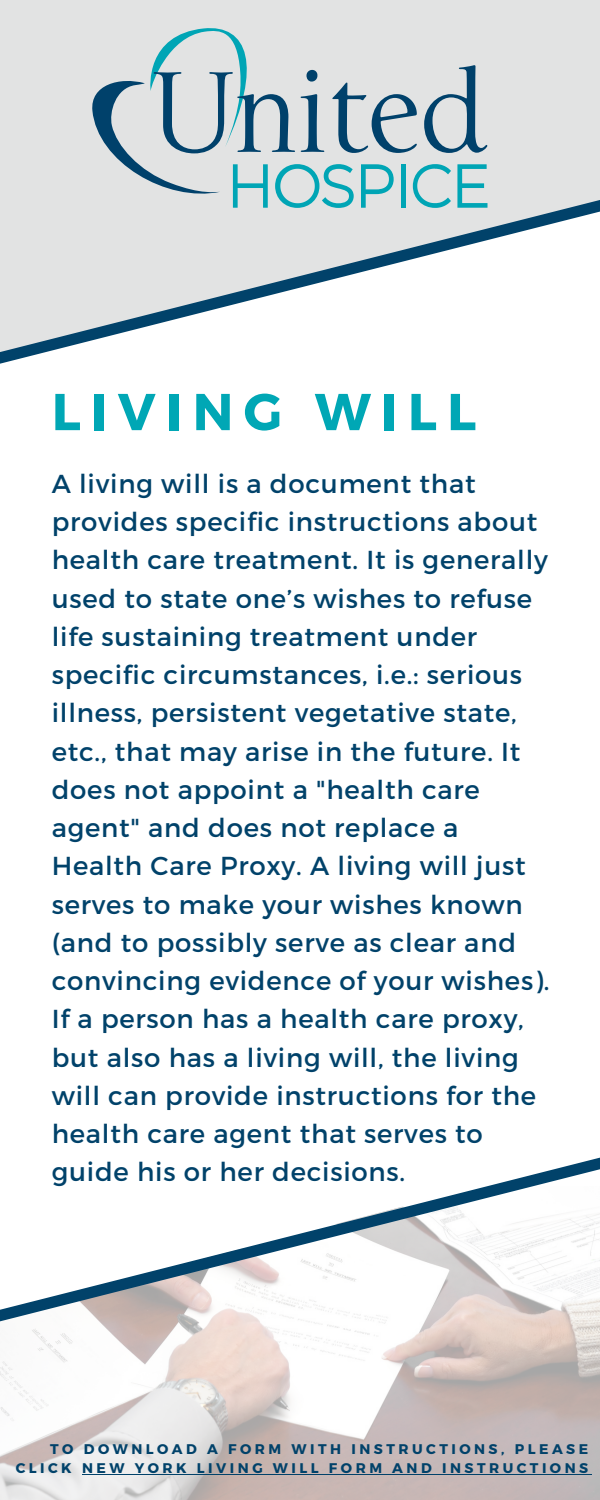
<style>
.page{position:relative;width:600px;height:1500px;background:#fff}
.page>*{position:absolute;margin:0;border:0;box-sizing:border-box;transform-origin:0 0}
.t1{font:700 51.8px "Montserrat";letter-spacing:.2em;color:#00a7b5}
.t2{font:26px/38.2px "Montserrat";letter-spacing:.03em;color:#01426a}
.t3{font:700 14px/19.5px "Montserrat";letter-spacing:.25em;color:#01426a;text-align:right}
</style>
<div class="page">
<div style="left:0;top:0;width:600px;height:416px;background:#e2e3e3"></div>
<img style="left:0;top:1331px;width:600px;height:169px">
<div style="left:0;top:382px;width:600px;height:34px;background:#fff"></div>
<svg style="left:92px;top:28px;width:396px;height:159px"></svg>
<hr style="left:82px;top:1474px;width:510px;height:1px;background:#01426a">
<svg style="left:0;top:187px;width:600px;height:195px"></svg>
<svg style="left:0;top:1157px;width:600px;height:174px"></svg>
<p class="t1" style="left:52px;top:378px;width:426px">LIVING WILL</p>
<p class="t2" style="left:52px;top:463px;width:499px">A living will is a document that provides specific instructions about health care treatment. It is generally used to state one’s wishes to refuse life sustaining treatment under specific circumstances, i.e.: serious illness, persistent vegetative state, etc., that may arise in the future. It does not appoint a "health care agent" and does not replace a Health Care Proxy. A living will just serves to make your wishes known (and to possibly serve as clear and convincing evidence of your wishes).<br>If a person has a health care proxy, but also has a living will, the living will can provide instructions for the health care agent that serves to guide his or her decisions.</p>
<p class="t3" style="left:16px;top:1438px;width:574px">TO DOWNLOAD A FORM WITH INSTRUCTIONS, PLEASE<br>CLICK NEW YORK LIVING WILL FORM AND INSTRUCTIONS</p>
</div>
